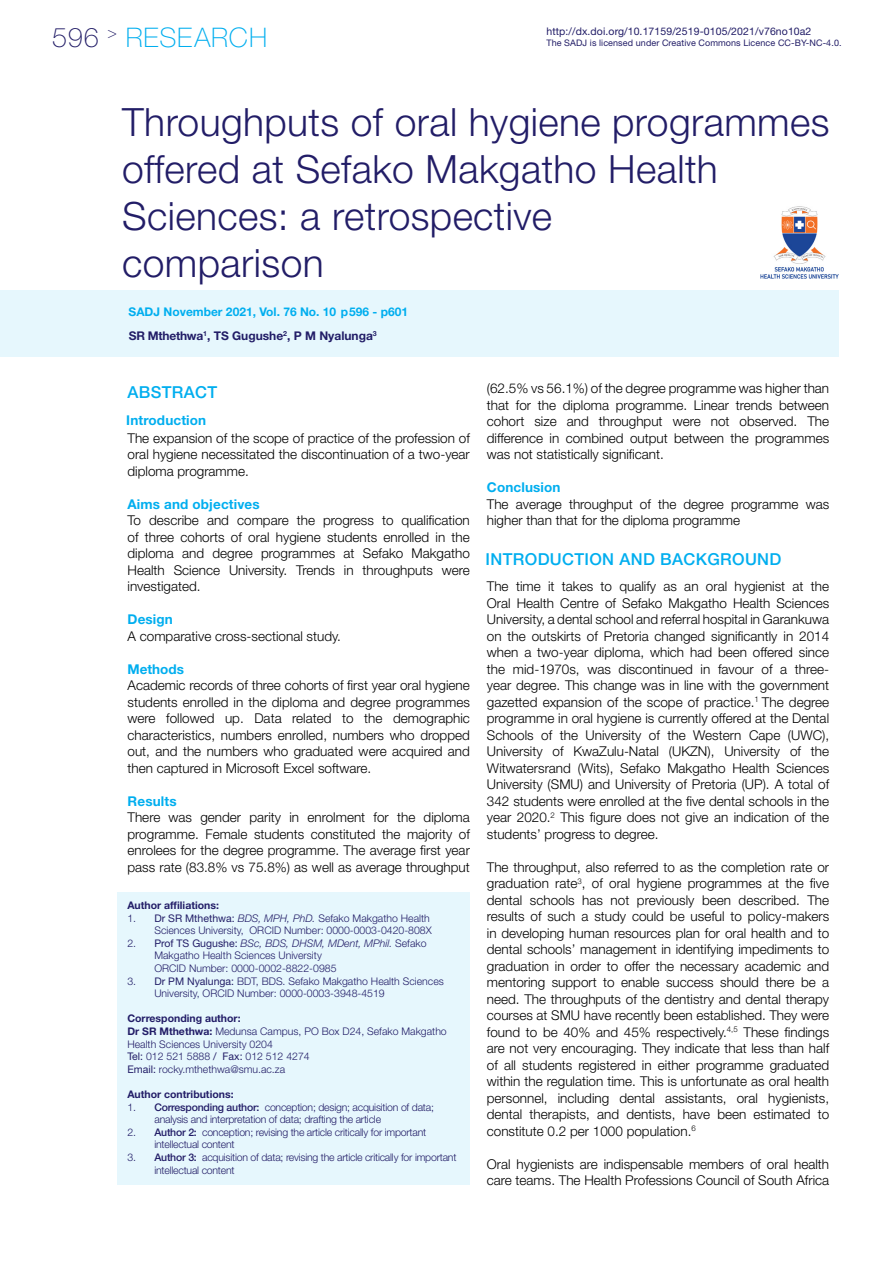
<style>
.page{position:relative;width:893px;height:1263px;background:#fff}
.page>*{position:absolute;margin:0;border:0;box-sizing:border-box;transform-origin:0 0}
.Header_Title_RC_74_4{font:300 39px/46.8px "Helvetica Neue LT Std";letter-spacing:.01em;color:#221d67}
.t1{font:100 27px "Helvetica Neue LT Std";letter-spacing:.025em;color:#00aeef}
.Text_Header_RC_74_4{font:500 16.5px "Helvetica Neue LT Std";letter-spacing:.02em;color:#00aeef}
.Text_Body_RC_74_5{font:300 13.5px/16.5px "Helvetica Neue LT Std";color:#000;text-align:justify}
.Text_Subheader_RC_74{font:700 13.5px "Helvetica Neue LT Std";letter-spacing:.01em;color:#00aeef}
.Article_JournalName{font:700 12px "Helvetica Neue LT Std";color:#00aeef}
.Article_AuthorName{font:700 12px "Helvetica Neue LT Std";color:#221d67}
.AuthorAffiliations_R{font:300 10.5px/12.6px "Helvetica Neue LT Std";color:#221d67}
.AuthorAffiliations_R-2{font:300 10.5px/12.6px "Helvetica Neue LT Std";letter-spacing:-.02em;color:#221d67}
.AuthorAffiliations_R-3{font:700 10.5px "Helvetica Neue LT Std";color:#221d67}
.Header_WebNumber{font:10.5px "Helvetica Neue LT Std";letter-spacing:.01em;color:#221d67}
.Header_WebNumber-2{font:9px "Helvetica Neue LT Std";letter-spacing:.01em;color:#221d67}
.s1{color:#221d67}
.s2{font-weight:400}
.s3{font-style:italic}
.s4{font-weight:700}
.s5{font-weight:500}
</style>
<div class="page">
<div style="left:118px;top:892px;width:352px;height:292px;background:#e6f7fd"></div>
<div style="left:0;top:290px;width:839px;height:67px;background:#e6f7fd"></div>
<img style="left:760px;top:206px;width:78px;height:73px">
<h2 class="t1" style="left:52px;top:22px;width:216px"><span class="s1">596</span> <sup>&gt;</sup> RESEARCH</h2>
<p class="Header_WebNumber" style="left:546px;top:25px;width:267px">http://dx.doi.org/10.17159/2519-0105/2021/v76no10a2</p>
<p class="Header_WebNumber-2" style="left:546px;top:37px;width:297px">The SADJ is licensed under Creative Commons Licence CC-BY-NC-4.0.</p>
<p class="Header_Title_RC_74_4" style="left:122px;top:98px;width:709px">Throughputs of oral hygiene programmes offered at Sefako Makgatho Health<br>Sciences: a retrospective<br>comparison</p>
<p class="Article_JournalName" style="left:129px;top:304px;width:281px">SADJ November 2021, Vol. 76 No. 10 p596 - p601</p>
<p class="Article_AuthorName" style="left:129px;top:329px;width:249px">SR Mthethwa<sup>1</sup>, TS Gugushe<sup>2</sup>, P M Nyalunga<sup>3</sup></p>
<p class="Text_Header_RC_74_4" style="left:127px;top:383px;width:91px">ABSTRACT</p>
<p class="Text_Subheader_RC_74" style="left:126px;top:411px;width:81px">Introduction</p>
<p class="Text_Body_RC_74_5" style="left:128px;top:429px;width:344px">The expansion of the scope of practice of the profession of oral hygiene necessitated the discontinuation of a two-year diploma programme.</p>
<p class="Text_Subheader_RC_74" style="left:128px;top:496px;width:134px">Aims and objectives</p>
<p class="Text_Body_RC_74_5" style="left:128px;top:512px;width:344px">To describe and compare the progress to qualification of three cohorts of oral hygiene students enrolled in the diploma and degree programmes at Sefako Makgatho Health Science University. Trends in throughputs were investigated.</p>
<p class="Text_Subheader_RC_74" style="left:128px;top:611px;width:47px">Design</p>
<p class="Text_Body_RC_74_5" style="left:128px;top:627px;width:215px">A comparative cross-sectional study.</p>
<p class="Text_Subheader_RC_74" style="left:128px;top:661px;width:58px">Methods</p>
<p class="Text_Body_RC_74_5" style="left:128px;top:677px;width:344px">Academic records of three cohorts of first year oral hygiene students enrolled in the diploma and degree programmes were followed up. Data related to the demographic characteristics, numbers enrolled, numbers who dropped out, and the numbers who graduated were acquired and then captured in Microsoft Excel software.</p>
<p class="Text_Subheader_RC_74" style="left:128px;top:793px;width:51px">Results</p>
<p class="Text_Body_RC_74_5" style="left:128px;top:809px;width:344px">There was gender parity in enrolment for the diploma programme. Female students constituted the majority of enrolees for the degree programme. The average first year pass rate (83.8% vs 75.8%) as well as average throughput</p>
<p class="AuthorAffiliations_R-3" style="left:127px;top:899px;width:93px">Author affiliations:</p>
<p class="AuthorAffiliations_R" style="left:127px;top:911px;width:306px;text-align:right">1. <span class="s2">Dr SR Mthethwa:</span> <span class="s3">BDS, MPH, PhD.</span> Sefako Makgatho Health<br>Sciences University, ORCID Number: 0000-0003-0420-808X</p>
<p class="AuthorAffiliations_R" style="left:154px;top:936px;width:274px;text-indent:-27px">2. <span class="s2">Prof TS Gugushe:</span> <span class="s3">BSc, BDS, DHSM, MDent, MPhil.</span> Sefako<br>Makgatho Health Sciences University<br>ORCID Number: 0000-0002-8822-0985</p>
<p class="AuthorAffiliations_R" style="left:154px;top:974px;width:291px;text-indent:-27px">3. <span class="s2">Dr PM Nyalunga:</span> BDT, BDS. Sefako Makgatho Health Sciences<br>University, ORCID Number: 0000-0003-3948-4519</p>
<p class="AuthorAffiliations_R-3" style="left:127px;top:1012px;width:115px">Corresponding author:</p>
<p class="AuthorAffiliations_R" style="left:127px;top:1025px;width:321px"><span class="s4">Dr SR Mthethwa:</span> Medunsa Campus, PO Box D24, Sefako Makgatho<br>Health Sciences University 0204</p>
<p class="AuthorAffiliations_R" style="left:127px;top:1050px;width:184px"><span class="s2">Tel:</span> 012 521 5888 <span class="s2">/ Fax:</span> 012 512 4274<br><span class="s2">Email:</span> rocky.mthethwa@smu.ac.za</p>
<p class="AuthorAffiliations_R-3" style="left:127px;top:1088px;width:108px">Author contributions:</p>
<p class="AuthorAffiliations_R-2" style="left:154px;top:1100px;width:281px;text-indent:-27px">1. <span class="s5">Corresponding author:</span> conception; design; acquisition of data; analysis and interpretation of data; drafting the article</p>
<p class="AuthorAffiliations_R-2" style="left:154px;top:1125px;width:273px;text-indent:-27px">2. <span class="s5">Author 2:</span> conception; revising the article critically for important intellectual content</p>
<p class="AuthorAffiliations_R-2" style="left:154px;top:1151px;width:304px;text-indent:-27px">3. <span class="s5">Author 3:</span> acquisition of data; revising the article critically for important intellectual content</p>
<p class="Text_Body_RC_74_5" style="left:487px;top:380px;width:344px">(62.5% vs 56.1%) of the degree programme was higher than that for the diploma programme. Linear trends between cohort size and throughput were not observed. The difference in combined output between the programmes was not statistically significant.</p>
<p class="Text_Subheader_RC_74" style="left:487px;top:479px;width:75px">Conclusion</p>
<p class="Text_Body_RC_74_5" style="left:487px;top:495px;width:344px">The average throughput of the degree programme was higher than that for the diploma programme</p>
<p class="Text_Header_RC_74_4" style="left:486px;top:549px;width:297px">INTRODUCTION AND BACKGROUND</p>
<p class="Text_Body_RC_74_5" style="left:487px;top:578px;width:344px">The time it takes to qualify as an oral hygienist at the Oral Health Centre of Sefako Makgatho Health Sciences University, a dental school and referral hospital in Garankuwa on the outskirts of Pretoria changed significantly in 2014 when a two-year diploma, which had been offered since the mid-1970s, was discontinued in favour of a three&shy;year degree. This change was in line with the government gazetted expansion of the scope of practice.<sup>1</sup> The degree programme in oral hygiene is currently offered at the Dental Schools of the University of the Western Cape (UWC), University of KwaZulu-Natal (UKZN), University of the Witwatersrand (Wits), Sefako Makgatho Health Sciences University (SMU) and University of Pretoria (UP). A total of 342 students were enrolled at the five dental schools in the year 2020.<sup>2</sup> This figure does not give an indication of the students’ progress to degree.</p>
<p class="Text_Body_RC_74_5" style="left:487px;top:858px;width:344px">The throughput, also referred to as the completion rate or graduation rate<sup>3</sup>, of oral hygiene programmes at the five dental schools has not previously been described. The results of such a study could be useful to policy-makers in developing human resources plan for oral health and to dental schools’ management in identifying impediments to graduation in order to offer the necessary academic and mentoring support to enable success should there be a need. The throughputs of the dentistry and dental therapy courses at SMU have recently been established. They were found to be 40% and 45% respectively.<sup>4,5</sup> These findings are not very encouraging. They indicate that less than half of all students registered in either programme graduated within the regulation time. This is unfortunate as oral health personnel, including dental assistants, oral hygienists, dental therapists, and dentists, have been estimated to constitute 0.2 per 1000 population.<sup>6</sup></p>
<p class="Text_Body_RC_74_5" style="left:487px;top:1155px;width:344px">Oral hygienists are indispensable members of oral health care teams. The Health Professions Council of South Africa</p>
</div>
